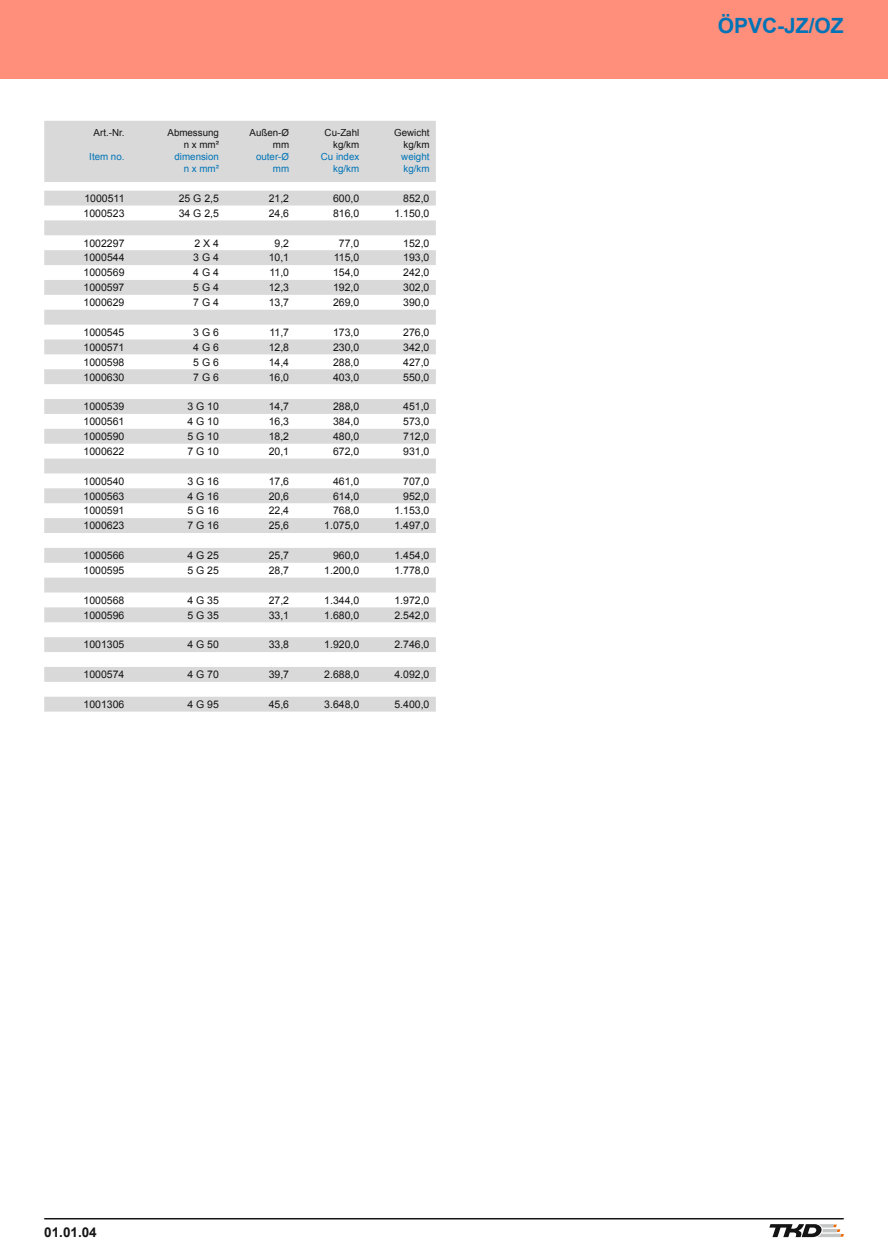
<style>
.page{position:relative;width:888px;height:1258px;background:#fff}
.page>*{position:absolute;margin:0;border:0;box-sizing:border-box;transform-origin:0 0}
.t1{font:700 21px "Arial";color:#0074b7}
.t2{font:700 13.5px "Arial";color:#131413}
.t3{font:10.5px "Arial";color:#131413}
.t4{font:9.75px/12px "Arial";color:#131413;text-align:right}
.t5{font:9.75px/12px "Arial";color:#0074b7;text-align:right}
</style>
<div class="page">
<svg style="left:769px;top:1224px;width:75px;height:13px"></svg>
<hr style="left:44px;top:1218px;width:800px;height:1px;background:#131413">
<div style="left:0;top:0;width:888px;height:78px;background:#ff8f7b"></div>
<div style="left:44px;top:121px;width:392px;height:61px;background:#d9d9d9"></div>
<svg style="left:44px;top:191px;width:392px;height:520px"></svg>
<p class="t4" style="left:94px;top:127px;width:32px">Art.-Nr.</p>
<p class="t5" style="left:89px;top:151px;width:37px">Item no.</p>
<p class="t4" style="left:167px;top:127px;width:53px">Abmessung n x mm²</p>
<p class="t5" style="left:175px;top:151px;width:46px">dimension n x mm²</p>
<p class="t4" style="left:250px;top:127px;width:41px">Außen-Ø mm</p>
<p class="t5" style="left:256px;top:151px;width:35px">outer-Ø mm</p>
<p class="t4" style="left:325px;top:127px;width:36px">Cu-Zahl kg/km</p>
<p class="t5" style="left:321px;top:151px;width:40px">Cu index kg/km</p>
<p class="t4" style="left:394px;top:127px;width:37px">Gewicht kg/km</p>
<p class="t5" style="left:401px;top:151px;width:30px;text-align:left">weight kg/km</p>
<p class="t3" style="left:84px;top:191px;width:42px">1000511</p>
<p class="t3" style="left:179px;top:191px;width:42px">25 G 2,5</p>
<p class="t3" style="left:269px;top:191px;width:22px">21,2</p>
<p class="t3" style="left:333px;top:191px;width:28px">600,0</p>
<p class="t3" style="left:403px;top:191px;width:28px">852,0</p>
<p class="t3" style="left:84px;top:206px;width:42px">1000523</p>
<p class="t3" style="left:179px;top:206px;width:42px">34 G 2,5</p>
<p class="t3" style="left:269px;top:206px;width:22px">24,6</p>
<p class="t3" style="left:333px;top:206px;width:28px">816,0</p>
<p class="t3" style="left:394px;top:206px;width:37px">1.150,0</p>
<p class="t3" style="left:84px;top:236px;width:42px">1002297</p>
<p class="t3" style="left:194px;top:236px;width:26px">2 X 4</p>
<p class="t3" style="left:275px;top:236px;width:16px">9,2</p>
<p class="t3" style="left:339px;top:236px;width:22px">77,0</p>
<p class="t3" style="left:403px;top:236px;width:28px">152,0</p>
<p class="t3" style="left:84px;top:251px;width:42px">1000544</p>
<p class="t3" style="left:193px;top:251px;width:27px">3 G 4</p>
<p class="t3" style="left:269px;top:251px;width:22px">10,1</p>
<p class="t3" style="left:334px;top:251px;width:27px">115,0</p>
<p class="t3" style="left:403px;top:251px;width:28px">193,0</p>
<p class="t3" style="left:84px;top:266px;width:42px">1000569</p>
<p class="t3" style="left:193px;top:266px;width:27px">4 G 4</p>
<p class="t3" style="left:269px;top:266px;width:21px">11,0</p>
<p class="t3" style="left:333px;top:266px;width:28px">154,0</p>
<p class="t3" style="left:403px;top:266px;width:28px">242,0</p>
<p class="t3" style="left:84px;top:281px;width:42px">1000597</p>
<p class="t3" style="left:193px;top:281px;width:27px">5 G 4</p>
<p class="t3" style="left:269px;top:281px;width:22px">12,3</p>
<p class="t3" style="left:333px;top:281px;width:28px">192,0</p>
<p class="t3" style="left:403px;top:281px;width:28px">302,0</p>
<p class="t3" style="left:84px;top:295px;width:42px">1000629</p>
<p class="t3" style="left:193px;top:295px;width:27px">7 G 4</p>
<p class="t3" style="left:269px;top:295px;width:22px">13,7</p>
<p class="t3" style="left:333px;top:295px;width:28px">269,0</p>
<p class="t3" style="left:403px;top:295px;width:28px">390,0</p>
<p class="t3" style="left:84px;top:325px;width:42px">1000545</p>
<p class="t3" style="left:193px;top:325px;width:27px">3 G 6</p>
<p class="t3" style="left:269px;top:325px;width:21px">11,7</p>
<p class="t3" style="left:333px;top:325px;width:28px">173,0</p>
<p class="t3" style="left:403px;top:325px;width:28px">276,0</p>
<p class="t3" style="left:84px;top:340px;width:42px">1000571</p>
<p class="t3" style="left:193px;top:340px;width:27px">4 G 6</p>
<p class="t3" style="left:269px;top:340px;width:22px">12,8</p>
<p class="t3" style="left:333px;top:340px;width:28px">230,0</p>
<p class="t3" style="left:403px;top:340px;width:28px">342,0</p>
<p class="t3" style="left:84px;top:355px;width:42px">1000598</p>
<p class="t3" style="left:193px;top:355px;width:27px">5 G 6</p>
<p class="t3" style="left:269px;top:355px;width:22px">14,4</p>
<p class="t3" style="left:333px;top:355px;width:28px">288,0</p>
<p class="t3" style="left:403px;top:355px;width:28px">427,0</p>
<p class="t3" style="left:84px;top:370px;width:42px">1000630</p>
<p class="t3" style="left:193px;top:370px;width:27px">7 G 6</p>
<p class="t3" style="left:269px;top:370px;width:22px">16,0</p>
<p class="t3" style="left:333px;top:370px;width:28px">403,0</p>
<p class="t3" style="left:403px;top:370px;width:28px">550,0</p>
<p class="t3" style="left:84px;top:400px;width:42px">1000539</p>
<p class="t3" style="left:187px;top:400px;width:33px">3 G 10</p>
<p class="t3" style="left:269px;top:400px;width:22px">14,7</p>
<p class="t3" style="left:333px;top:400px;width:28px">288,0</p>
<p class="t3" style="left:403px;top:400px;width:28px">451,0</p>
<p class="t3" style="left:84px;top:415px;width:42px">1000561</p>
<p class="t3" style="left:187px;top:415px;width:33px">4 G 10</p>
<p class="t3" style="left:269px;top:415px;width:22px">16,3</p>
<p class="t3" style="left:333px;top:415px;width:28px">384,0</p>
<p class="t3" style="left:403px;top:415px;width:28px">573,0</p>
<p class="t3" style="left:84px;top:429px;width:42px">1000590</p>
<p class="t3" style="left:187px;top:429px;width:33px">5 G 10</p>
<p class="t3" style="left:269px;top:429px;width:22px">18,2</p>
<p class="t3" style="left:333px;top:429px;width:28px">480,0</p>
<p class="t3" style="left:403px;top:429px;width:28px">712,0</p>
<p class="t3" style="left:84px;top:444px;width:42px">1000622</p>
<p class="t3" style="left:187px;top:444px;width:33px">7 G 10</p>
<p class="t3" style="left:269px;top:444px;width:22px">20,1</p>
<p class="t3" style="left:333px;top:444px;width:28px">672,0</p>
<p class="t3" style="left:403px;top:444px;width:28px">931,0</p>
<p class="t3" style="left:84px;top:474px;width:42px">1000540</p>
<p class="t3" style="left:187px;top:474px;width:33px">3 G 16</p>
<p class="t3" style="left:269px;top:474px;width:22px">17,6</p>
<p class="t3" style="left:333px;top:474px;width:28px">461,0</p>
<p class="t3" style="left:403px;top:474px;width:28px">707,0</p>
<p class="t3" style="left:84px;top:489px;width:42px">1000563</p>
<p class="t3" style="left:187px;top:489px;width:33px">4 G 16</p>
<p class="t3" style="left:269px;top:489px;width:22px">20,6</p>
<p class="t3" style="left:333px;top:489px;width:28px">614,0</p>
<p class="t3" style="left:403px;top:489px;width:28px">952,0</p>
<p class="t3" style="left:84px;top:504px;width:42px">1000591</p>
<p class="t3" style="left:187px;top:504px;width:33px">5 G 16</p>
<p class="t3" style="left:269px;top:504px;width:22px">22,4</p>
<p class="t3" style="left:333px;top:504px;width:28px">768,0</p>
<p class="t3" style="left:394px;top:504px;width:37px">1.153,0</p>
<p class="t3" style="left:84px;top:519px;width:42px">1000623</p>
<p class="t3" style="left:187px;top:519px;width:33px">7 G 16</p>
<p class="t3" style="left:269px;top:519px;width:22px">25,6</p>
<p class="t3" style="left:324px;top:519px;width:37px">1.075,0</p>
<p class="t3" style="left:394px;top:519px;width:37px">1.497,0</p>
<p class="t3" style="left:84px;top:548px;width:42px">1000566</p>
<p class="t3" style="left:187px;top:548px;width:33px">4 G 25</p>
<p class="t3" style="left:269px;top:548px;width:22px">25,7</p>
<p class="t3" style="left:333px;top:548px;width:28px">960,0</p>
<p class="t3" style="left:394px;top:548px;width:37px">1.454,0</p>
<p class="t3" style="left:84px;top:563px;width:42px">1000595</p>
<p class="t3" style="left:187px;top:563px;width:33px">5 G 25</p>
<p class="t3" style="left:269px;top:563px;width:22px">28,7</p>
<p class="t3" style="left:324px;top:563px;width:37px">1.200,0</p>
<p class="t3" style="left:394px;top:563px;width:37px">1.778,0</p>
<p class="t3" style="left:84px;top:593px;width:42px">1000568</p>
<p class="t3" style="left:187px;top:593px;width:33px">4 G 35</p>
<p class="t3" style="left:269px;top:593px;width:22px">27,2</p>
<p class="t3" style="left:324px;top:593px;width:37px">1.344,0</p>
<p class="t3" style="left:394px;top:593px;width:37px">1.972,0</p>
<p class="t3" style="left:84px;top:608px;width:42px">1000596</p>
<p class="t3" style="left:187px;top:608px;width:33px">5 G 35</p>
<p class="t3" style="left:269px;top:608px;width:22px">33,1</p>
<p class="t3" style="left:324px;top:608px;width:37px">1.680,0</p>
<p class="t3" style="left:394px;top:608px;width:37px">2.542,0</p>
<p class="t3" style="left:84px;top:638px;width:42px">1001305</p>
<p class="t3" style="left:187px;top:638px;width:33px">4 G 50</p>
<p class="t3" style="left:269px;top:638px;width:22px">33,8</p>
<p class="t3" style="left:324px;top:638px;width:37px">1.920,0</p>
<p class="t3" style="left:394px;top:638px;width:37px">2.746,0</p>
<p class="t3" style="left:84px;top:668px;width:42px">1000574</p>
<p class="t3" style="left:187px;top:668px;width:33px">4 G 70</p>
<p class="t3" style="left:269px;top:668px;width:22px">39,7</p>
<p class="t3" style="left:324px;top:668px;width:37px">2.688,0</p>
<p class="t3" style="left:394px;top:668px;width:37px">4.092,0</p>
<p class="t3" style="left:84px;top:697px;width:42px">1001306</p>
<p class="t3" style="left:187px;top:697px;width:33px">4 G 95</p>
<p class="t3" style="left:269px;top:697px;width:22px">45,6</p>
<p class="t3" style="left:324px;top:697px;width:37px">3.648,0</p>
<p class="t3" style="left:394px;top:697px;width:37px">5.400,0</p>
<p class="t2" style="left:44px;top:1223px;width:54px">01.01.04</p>
<h1 class="t1" style="left:718px;top:12px;width:128px">ÖPVC-JZ/OZ</h1>
</div>
